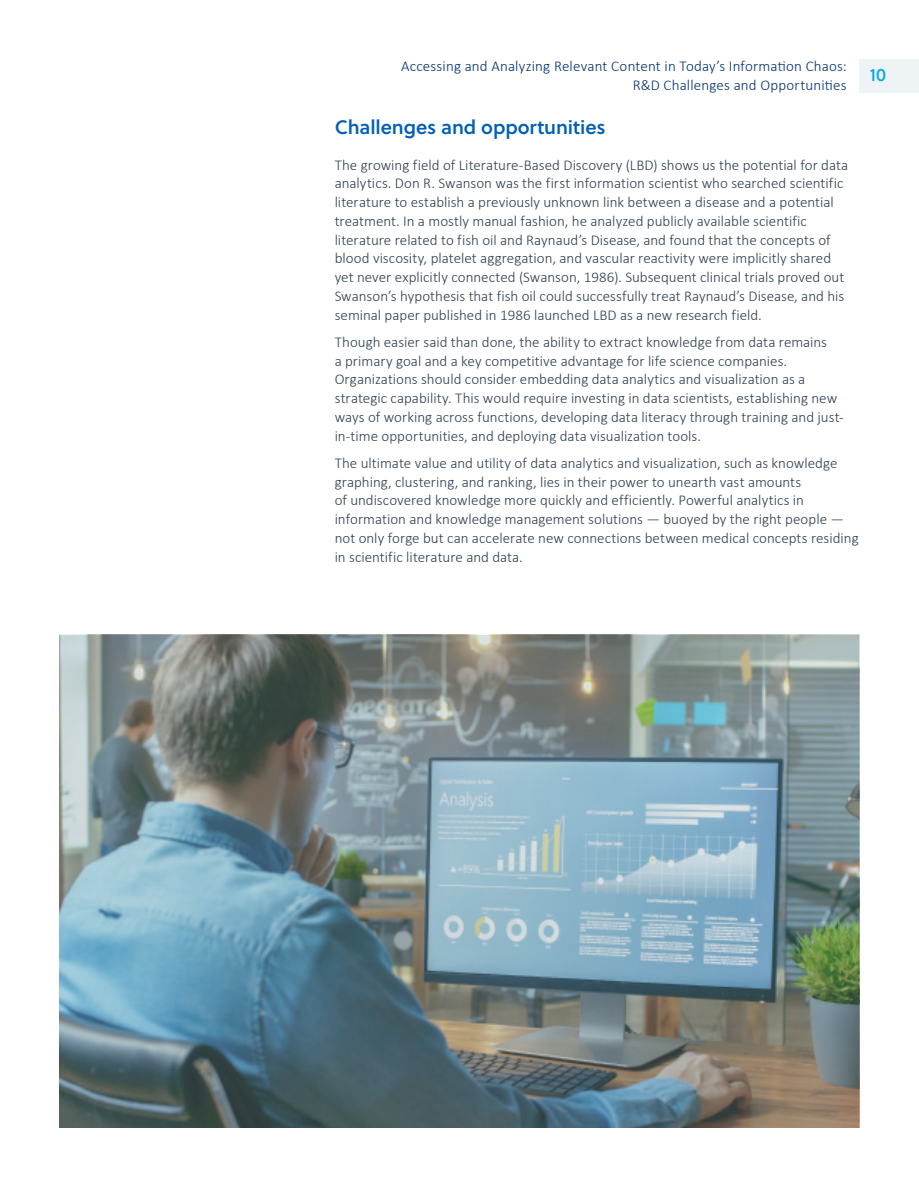
<style>
.page{position:relative;width:919px;height:1187px;background:#fff}
.page>*{position:absolute;margin:0;border:0;box-sizing:border-box;transform-origin:0 0}
.Subhead_3{font:600 19.5px "Soleil";letter-spacing:-.005em;color:#005fb4}
.t1{font:18px "Soleil";color:#00a9ed}
.Body_Copy{font:300 15px/18.8px "Calibri";color:#2c3e50}
.t2{font:300 15px/18.8px "Calibri";letter-spacing:.01em;color:#00326e;text-align:right}
</style>
<div class="page">
<div style="left:859px;top:60px;width:59px;height:33px;background:#eef3f5"></div>
<img style="left:60px;top:634px;width:799px;height:493px">
<p class="t2" style="left:401px;top:56px;width:447px">Accessing and Analyzing Relevant Content in Today’s Information Chaos:<br>R&amp;D Challenges and Opportunities</p>
<p class="t1" style="left:869px;top:61px;width:18px">10</p>
<p class="Subhead_3" style="left:334px;top:112px;width:272px">Challenges and opportunities</p>
<p class="Body_Copy" style="left:334px;top:155px;width:515px">The growing field of Literature-Based Discovery (LBD) shows us the potential for data analytics. Don R. Swanson was the first information scientist who searched scientific literature to establish a previously unknown link between a disease and a potential treatment. In a mostly manual fashion, he analyzed publicly available scientific literature related to fish oil and Raynaud’s Disease, and found that the concepts of blood viscosity, platelet aggregation, and vascular reactivity were implicitly shared yet never explicitly connected (Swanson, 1986). Subsequent clinical trials proved out Swanson’s hypothesis that fish oil could successfully treat Raynaud’s Disease, and his seminal paper published in 1986 launched LBD as a new research field.</p>
<p class="Body_Copy" style="left:334px;top:332px;width:510px">Though easier said than done, the ability to extract knowledge from data remains<br>a primary goal and a key competitive advantage for life science companies.<br>Organizations should consider embedding data analytics and visualization as a strategic capability. This would require investing in data scientists, establishing new ways of working across functions, developing data literacy through training and just&shy;in-time opportunities, and deploying data visualization tools.</p>
<p class="Body_Copy" style="left:334px;top:453px;width:525px">The ultimate value and utility of data analytics and visualization, such as knowledge graphing, clustering, and ranking, lies in their power to unearth vast amounts<br>of undiscovered knowledge more quickly and efficiently. Powerful analytics in information and knowledge management solutions — buoyed by the right people — not only forge but can accelerate new connections between medical concepts residing in scientific literature and data.</p>
</div>
